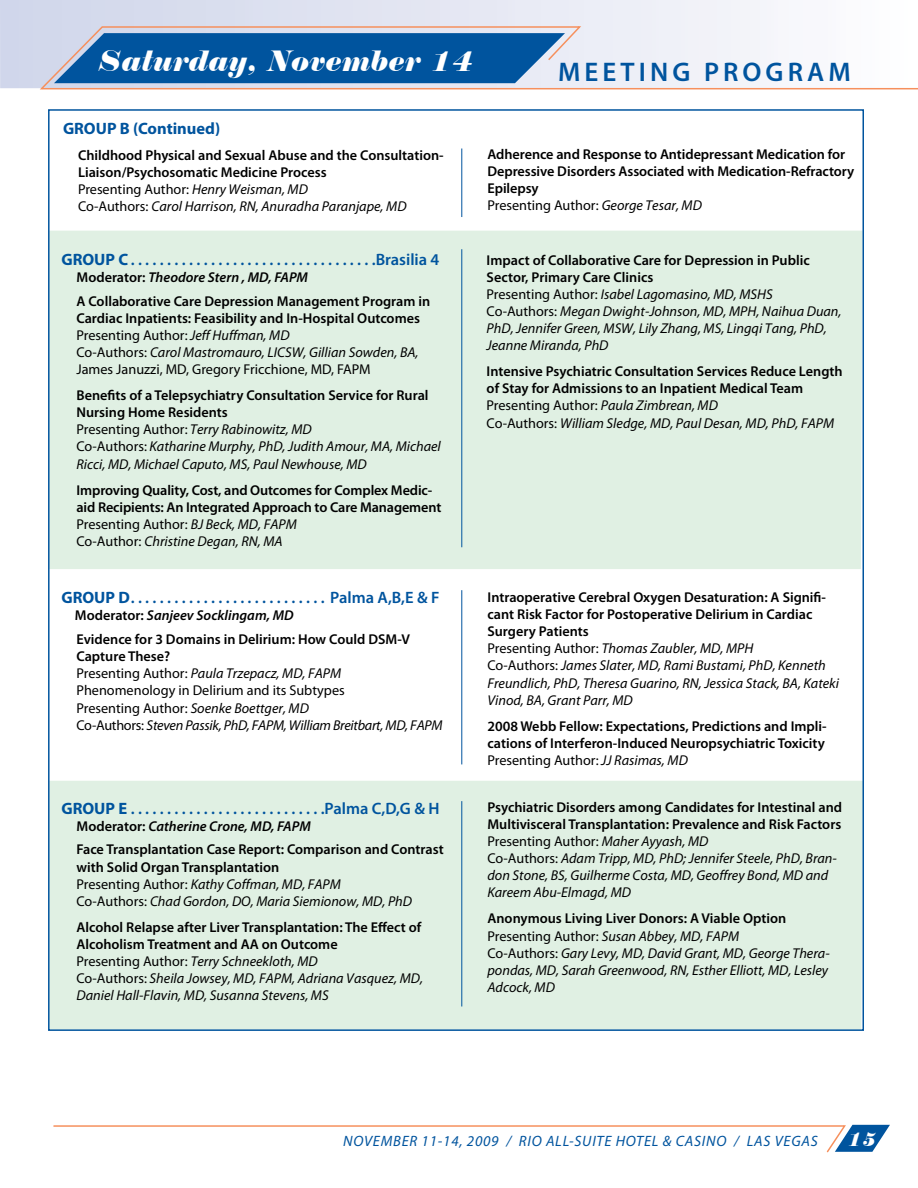
<style>
.page{position:relative;width:918px;height:1188px;background:#fff}
.page>*{position:absolute;margin:0;border:0;box-sizing:border-box;transform-origin:0 0}
.t1{font:italic 28.5px "Normande BT";color:#fff}
.t2{font:600 27px "Myriad Pro";letter-spacing:.15em;color:#00549e}
.t3{font:italic 19.5px "Normande BT";color:#fff}
.t4{font:600 16.5px "Myriad Pro";color:#00549e}
.t5{font:700 16.5px "Myriad Pro";color:#00549e}
.t6{font:italic 15px "Myriad Pro";letter-spacing:.05em;color:#00549e}
.t7{font:italic 14.25px/17.1px "Myriad Pro";color:#000}
.t8{font:600 14.25px/17.1px "Myriad Pro";color:#000}
.t9{font:italic 14.25px/17.1px "Myriad Pro";letter-spacing:-.02em;color:#000}
.t10{font:14.25px/17.1px "Myriad Pro";color:#000}
.s1{font-weight:400}
.s2{font-weight:400;font-style:italic}
.s3{font-weight:700}
.s4{font-style:italic}
.s5{font-weight:600}
.s6{font-weight:600;font-style:normal}
.s7{font-style:normal}
</style>
<div class="page">
<svg style="left:53px;top:1124px;width:837px;height:29px"></svg>
<div style="left:0;top:0;width:918px;height:88px;background:linear-gradient(to right,#cfd5e9,#fdfcfe)"></div>
<svg style="left:38px;top:25px;width:880px;height:65px"></svg>
<svg style="left:54px;top:33px;width:511px;height:50px;background:#1761a5"></svg>
<div style="left:51px;top:781px;width:810px;height:247px;background:#e0f0e3"></div>
<div style="left:51px;top:231px;width:810px;height:338px;background:#e0f0e3"></div>
<hr style="left:461px;top:148px;width:1px;height:69px;background:#00549e">
<hr style="left:461px;top:249px;width:1px;height:298px;background:#00549e">
<hr style="left:461px;top:590px;width:1px;height:174px;background:#00549e">
<hr style="left:461px;top:801px;width:1px;height:205px;background:#00549e">
<h1 class="t1" style="left:99px;top:43px;width:376px">Saturday, November 14</h1>
<h2 class="t2" style="left:558px;top:55px;width:294px">MEETING PROGRAM</h2>
<p class="t5" style="left:63px;top:118px;width:159px">GROUP B (Continued)</p>
<p class="t8" style="left:78px;top:146px;width:367px">Childhood Physical and Sexual Abuse and the Consultation-Liaison/Psychosomatic Medicine Process<br><span class="s1">Presenting Author:</span> <span class="s2">Henry Weisman, MD<br></span><span class="s1">Co-Authors:</span> <span class="s2">Carol Harrison, RN, Anuradha Paranjape, MD</span></p>
<p class="t8" style="left:488px;top:145px;width:368px">Adherence and Response to Antidepressant Medication for Depressive Disorders Associated with Medication-Refractory Epilepsy<br><span class="s1">Presenting Author:</span> <span class="s2">George Tesar, MD</span></p>
<p class="t4" style="left:62px;top:249px;width:379px"><span class="s3">GROUP C</span> . . . . . . . . . . . . . . . . . . . . . . . . . . . . . . . . . Brasilia 4</p>
<p class="t8" style="left:76px;top:265px;width:355px;line-height:23.9px">Moderator: <span class="s4">Theodore Stern , MD, FAPM<br></span>A Collaborative Care Depression Management Program in</p>
<p class="t10" style="left:76px;top:309px;width:345px"><span class="s5">Cardiac Inpatients: Feasibility and In-Hospital Outcomes </span>Presenting Author: <span class="s4">Jeff Huffman, MD<br></span>Co-Authors: <span class="s4">Carol Mastromauro, LICSW, Gillian Sowden, BA, </span>James Januzzi, MD, Gregory Fricchione, MD, FAPM</p>
<p class="t7" style="left:76px;top:387px;width:366px"><span class="s6">Benefits of a Telepsychiatry Consultation Service for Rural Nursing Home Residents<br></span><span class="s7">Presenting Author:</span> Terry Rabinowitz, MD<br><span class="s7">Co-Authors:</span> Katharine Murphy, PhD, Judith Amour, MA, Michael Ricci, MD, Michael Caputo, MS, Paul Newhouse, MD</p>
<p class="t8" style="left:76px;top:481px;width:366px">Improving Quality, Cost, and Outcomes for Complex Medic&shy;aid Recipients: An Integrated Approach to Care Management <span class="s1">Presenting Author:</span> <span class="s2">BJ Beck, MD, FAPM<br></span><span class="s1">Co-Author:</span> <span class="s2">Christine Degan, RN, MA</span></p>
<p class="t7" style="left:487px;top:251px;width:356px"><span class="s6">Impact of Collaborative Care for Depression in Public Sector, Primary Care Clinics<br></span><span class="s7">Presenting Author:</span> Isabel Lagomasino, MD, MSHS <span class="s7">Co-Authors:</span> Megan Dwight-Johnson, MD, MPH, Naihua Duan, PhD, Jennifer Green, MSW, Lily Zhang, MS, Lingqi Tang, PhD, Jeanne Miranda, PhD</p>
<p class="t8" style="left:487px;top:363px;width:358px">Intensive Psychiatric Consultation Services Reduce Length of Stay for Admissions to an Inpatient Medical Team <span class="s1">Presenting Author:</span> <span class="s2">Paula Zimbrean, MD<br></span><span class="s1">Co-Authors:</span> <span class="s2">William Sledge, MD, Paul Desan, MD, PhD, FAPM</span></p>
<p class="t4" style="left:62px;top:587px;width:379px"><span class="s3">GROUP D</span> . . . . . . . . . . . . . . . . . . . . . . . . . . . Palma A,B,E &amp; F</p>
<p class="t8" style="left:75px;top:603px;width:337px;line-height:23.9px">Moderator: <span class="s4">Sanjeev Socklingam, MD<br></span>Evidence for 3 Domains in Delirium: How Could DSM-V</p>
<p class="t9" style="left:76px;top:648px;width:368px"><span class="s6">Capture These?<br></span><span class="s7">Presenting Author:</span> Paula Trzepacz, MD, FAPM <span class="s7">Phenomenology in Delirium and its Subtypes<br>Presenting Author:</span> Soenke Boettger, MD<br><span class="s7">Co-Authors:</span> Steven Passik, PhD, FAPM, William Breitbart, MD, FAPM</p>
<p class="t4" style="left:62px;top:797px;width:379px"><span class="s3">GROUP E</span>...........................Palma C,D,G &amp; H</p>
<p class="t8" style="left:76px;top:814px;width:369px;line-height:23.9px">Moderator: <span class="s4">Catherine Crone, MD, FAPM<br></span>Face Transplantation Case Report: Comparison and Contrast</p>
<p class="t7" style="left:76px;top:858px;width:337px"><span class="s6">with Solid Organ Transplantation<br></span><span class="s7">Presenting Author:</span> Kathy Coffman, MD, FAPM<br><span class="s7">Co-Authors:</span> Chad Gordon, DO, Maria Siemionow, MD, PhD</p>
<p class="t7" style="left:76px;top:918px;width:348px"><span class="s6">Alcohol Relapse after Liver Transplantation: The Effect of Alcoholism Treatment and AA on Outcome<br></span><span class="s7">Presenting Author:</span> Terry Schneekloth, MD<br><span class="s7">Co-Authors:</span> Sheila Jowsey, MD, FAPM, Adriana Vasquez, MD, Daniel Hall-Flavin, MD, Susanna Stevens, MS</p>
<p class="t7" style="left:487px;top:589px;width:353px"><span class="s6">Intraoperative Cerebral Oxygen Desaturation: A Signifi&shy;cant Risk Factor for Postoperative Delirium in Cardiac Surgery Patients<br></span><span class="s7">Presenting Author:</span> Thomas Zaubler, MD, MPH<br><span class="s7">Co-Authors:</span> James Slater, MD, Rami Bustami, PhD, Kenneth Freundlich, PhD, Theresa Guarino, RN, Jessica Stack, BA, Kateki Vinod, BA, Grant Parr, MD</p>
<p class="t8" style="left:487px;top:717px;width:341px">2008 Webb Fellow: Expectations, Predictions and Impli&shy;cations of Interferon-Induced Neuropsychiatric Toxicity<br><span class="s1">Presenting Author:</span> <span class="s2">JJ Rasimas, MD</span></p>
<p class="t7" style="left:487px;top:798px;width:356px"><span class="s6">Psychiatric Disorders among Candidates for Intestinal and Multivisceral Transplantation: Prevalence and Risk Factors </span><span class="s7">Presenting Author:</span> Maher Ayyash, MD<br><span class="s7">Co-Authors:</span> Adam Tripp, MD, PhD; Jennifer Steele, PhD, Bran&shy;don Stone, BS, Guilherme Costa, MD, Geoffrey Bond, MD and Kareem Abu-Elmagd, MD</p>
<p class="t7" style="left:487px;top:910px;width:344px"><span class="s6">Anonymous Living Liver Donors: A Viable Option </span><span class="s7">Presenting Author:</span> Susan Abbey, MD, FAPM<br><span class="s7">Co-Authors:</span> Gary Levy, MD, David Grant, MD, George Thera&shy;pondas, MD, Sarah Greenwood, RN, Esther Elliott, MD, Lesley Adcock, MD</p>
<p class="t6" style="left:343px;top:1132px;width:476px">NOVEMBER 11-14, 2009 / RIO ALL-SUITE HOTEL &amp; CASINO / LAS VEGAS</p>
<h3 class="t3" style="left:848px;top:1127px;width:30px">15</h3>
</div>
